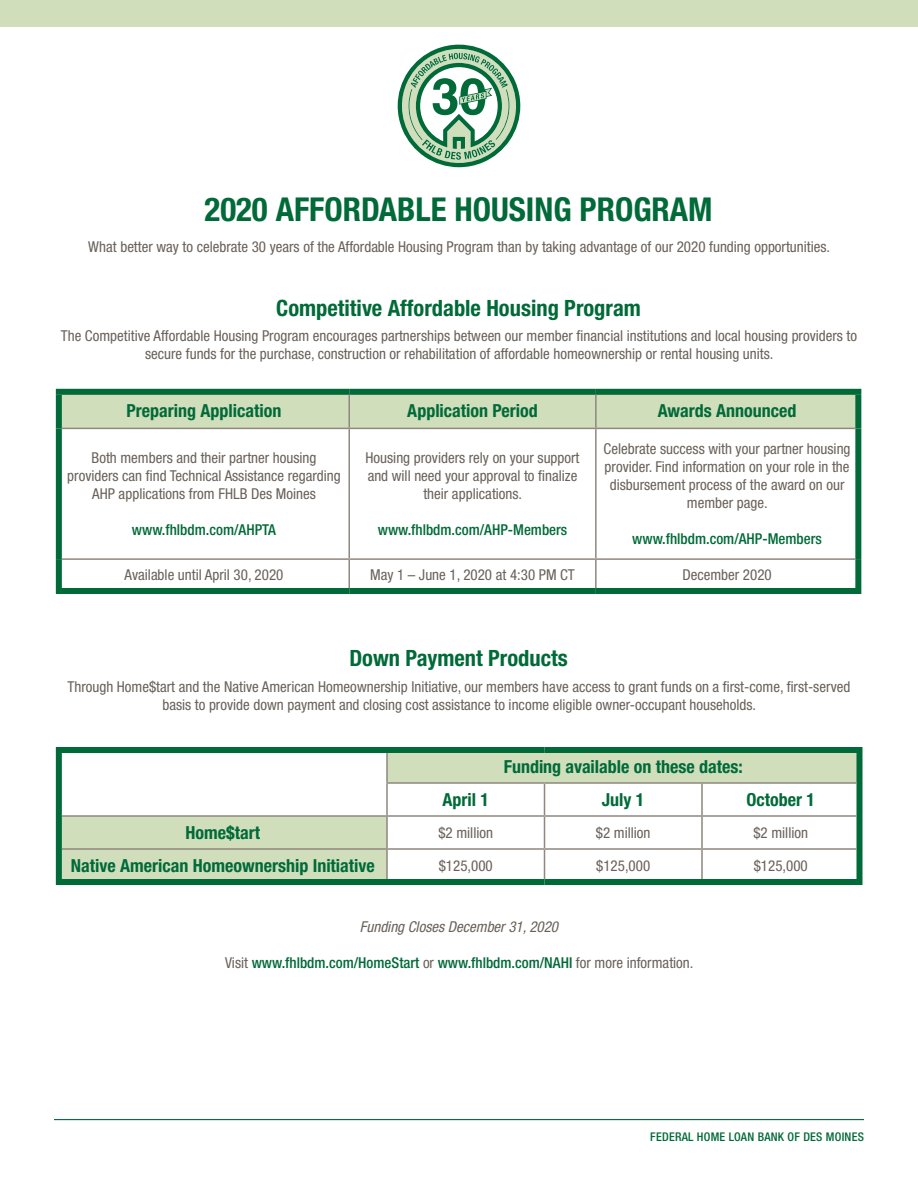
<style>
.page{position:relative;width:918px;height:1188px;background:#fff}
.page>*{position:absolute;margin:0;border:0;box-sizing:border-box;transform-origin:0 0}
.t1{font:700 condensed 33px "Helvetica Neue LT Std";color:#006a38}
.t2{font:700 condensed 22.5px "Helvetica Neue LT Std";color:#006a38}
.t3{font:700 condensed 18px "Helvetica Neue LT Std";color:#006a38}
.t4{font:condensed 15px/18px "Helvetica Neue LT Std";color:#696159;text-align:center}
.t5{font:500 condensed 15px "Helvetica Neue LT Std";color:#006a38}
.t6{font:italic condensed 15px "Helvetica Neue LT Std";color:#696159}
.t7{font:500 condensed 12px "Helvetica Neue LT Std";letter-spacing:.02em;color:#006a38}
.s1{font-weight:400;color:#696159}
</style>
<div class="page">
<div style="left:0;top:0;width:918px;height:26px;background:#d0debc"></div>
<svg style="left:397px;top:44px;width:124px;height:124px"></svg>
<hr style="left:54px;top:1119px;width:810px;height:1px;background:#006a38">
<div style="left:62px;top:395px;width:793px;height:33px;background:#d0debc"></div>
<div style="left:56px;top:389px;width:293px;height:6px;background:#006a38"></div>
<div style="left:56px;top:395px;width:6px;height:33px;background:#006a38"></div>
<div style="left:349px;top:389px;width:247px;height:6px;background:#006a38"></div>
<div style="left:596px;top:389px;width:265px;height:6px;background:#006a38"></div>
<div style="left:855px;top:395px;width:6px;height:33px;background:#006a38"></div>
<div style="left:56px;top:428px;width:6px;height:131px;background:#006a38"></div>
<div style="left:855px;top:428px;width:6px;height:131px;background:#006a38"></div>
<div style="left:56px;top:559px;width:6px;height:29px;background:#006a38"></div>
<div style="left:855px;top:559px;width:6px;height:29px;background:#006a38"></div>
<div style="left:56px;top:588px;width:293px;height:6px;background:#006a38"></div>
<div style="left:349px;top:588px;width:247px;height:6px;background:#006a38"></div>
<div style="left:596px;top:588px;width:265px;height:6px;background:#006a38"></div>
<hr style="left:348px;top:395px;width:2px;height:33px;background:#8f8780">
<hr style="left:595px;top:395px;width:2px;height:33px;background:#8f8780">
<hr style="left:62px;top:428px;width:287px;height:1px;background:#8f8780">
<hr style="left:349px;top:428px;width:247px;height:1px;background:#8f8780">
<hr style="left:348px;top:429px;width:2px;height:129px;background:#8f8780">
<hr style="left:596px;top:428px;width:259px;height:1px;background:#8f8780">
<hr style="left:595px;top:429px;width:2px;height:129px;background:#8f8780">
<hr style="left:62px;top:558px;width:287px;height:2px;background:#8f8780">
<hr style="left:349px;top:558px;width:247px;height:2px;background:#8f8780">
<hr style="left:348px;top:560px;width:2px;height:28px;background:#8f8780">
<hr style="left:596px;top:558px;width:259px;height:2px;background:#8f8780">
<hr style="left:595px;top:560px;width:2px;height:28px;background:#8f8780">
<svg style="left:62px;top:753px;width:794px;height:126px"></svg>
<div style="left:56px;top:747px;width:331px;height:6px;background:#006a38"></div>
<div style="left:56px;top:753px;width:6px;height:30px;background:#006a38"></div>
<div style="left:387px;top:747px;width:157px;height:6px;background:#006a38"></div>
<div style="left:544px;top:747px;width:158px;height:6px;background:#006a38"></div>
<div style="left:702px;top:747px;width:160px;height:6px;background:#006a38"></div>
<div style="left:856px;top:753px;width:6px;height:30px;background:#006a38"></div>
<div style="left:56px;top:783px;width:6px;height:33px;background:#006a38"></div>
<div style="left:856px;top:783px;width:6px;height:33px;background:#006a38"></div>
<div style="left:56px;top:816px;width:6px;height:33px;background:#006a38"></div>
<div style="left:856px;top:816px;width:6px;height:33px;background:#006a38"></div>
<div style="left:56px;top:849px;width:6px;height:30px;background:#006a38"></div>
<div style="left:856px;top:849px;width:6px;height:30px;background:#006a38"></div>
<div style="left:56px;top:879px;width:331px;height:6px;background:#006a38"></div>
<div style="left:387px;top:879px;width:157px;height:6px;background:#006a38"></div>
<div style="left:544px;top:879px;width:158px;height:6px;background:#006a38"></div>
<div style="left:702px;top:879px;width:160px;height:6px;background:#006a38"></div>
<hr style="left:386px;top:753px;width:2px;height:29px;background:#8f8780">
<hr style="left:386px;top:782px;width:158px;height:2px;background:#8f8780">
<hr style="left:386px;top:784px;width:2px;height:31px;background:#8f8780">
<hr style="left:544px;top:782px;width:158px;height:2px;background:#8f8780">
<hr style="left:544px;top:784px;width:1px;height:31px;background:#8f8780">
<hr style="left:702px;top:782px;width:154px;height:2px;background:#8f8780">
<hr style="left:701px;top:784px;width:2px;height:31px;background:#8f8780">
<hr style="left:62px;top:815px;width:325px;height:2px;background:#8f8780">
<hr style="left:387px;top:815px;width:157px;height:2px;background:#8f8780">
<hr style="left:386px;top:817px;width:2px;height:31px;background:#8f8780">
<hr style="left:544px;top:815px;width:158px;height:2px;background:#8f8780">
<hr style="left:544px;top:817px;width:1px;height:31px;background:#8f8780">
<hr style="left:702px;top:815px;width:154px;height:2px;background:#8f8780">
<hr style="left:701px;top:817px;width:2px;height:31px;background:#8f8780">
<hr style="left:62px;top:848px;width:325px;height:2px;background:#8f8780">
<hr style="left:387px;top:848px;width:157px;height:2px;background:#8f8780">
<hr style="left:386px;top:850px;width:2px;height:29px;background:#8f8780">
<hr style="left:544px;top:848px;width:158px;height:2px;background:#8f8780">
<svg style="left:544px;top:850px;width:1px;height:29px"></svg>
<hr style="left:702px;top:848px;width:154px;height:2px;background:#8f8780">
<hr style="left:701px;top:850px;width:2px;height:29px;background:#8f8780">
<p class="t1" style="left:205px;top:189px;width:510px">2020 AFFORDABLE HOUSING PROGRAM</p>
<p class="t4" style="left:88px;top:237px;width:743px">What better way to celebrate 30 years of the Affordable Housing Program than by taking advantage of our 2020 funding opportunities.</p>
<p class="t2" style="left:276px;top:294px;width:366px">Competitive Affordable Housing Program</p>
<p class="t4" style="left:61px;top:327px;width:798px">The Competitive Affordable Housing Program encourages partnerships between our member financial institutions and local housing providers to secure funds for the purchase, construction or rehabilitation of affordable homeownership or rental housing units.</p>
<p class="t3" style="left:127px;top:399px;width:156px">Preparing Application</p>
<p class="t3" style="left:407px;top:399px;width:132px">Application Period</p>
<p class="t3" style="left:658px;top:399px;width:140px">Awards Announced</p>
<p class="t4" style="left:67px;top:449px;width:275px">Both members and their partner housing providers can find Technical Assistance regarding<br>AHP applications from FHLB Des Moines</p>
<p class="t5" style="left:132px;top:521px;width:146px">www.fhlbdm.com/AHPTA</p>
<p class="t4" style="left:604px;top:440px;width:248px">Celebrate success with your partner housing provider. Find information on your role in the disbursement process of the award on our member page.</p>
<p class="t5" style="left:632px;top:530px;width:191px">www.fhlbdm.com/AHP-Members</p>
<p class="t4" style="left:366px;top:449px;width:215px">Housing providers rely on your support and will need your approval to finalize their applications.</p>
<p class="t5" style="left:378px;top:521px;width:191px">www.fhlbdm.com/AHP-Members</p>
<p class="t4" style="left:125px;top:566px;width:160px">Available until April 30, 2020</p>
<p class="t4" style="left:370px;top:566px;width:206px">May 1 – June 1, 2020 at 4:30 PM CT</p>
<p class="t4" style="left:682px;top:566px;width:91px">December 2020</p>
<p class="t2" style="left:349px;top:644px;width:220px">Down Payment Products</p>
<p class="t4" style="left:68px;top:677px;width:784px">Through Home$tart and the Native American Homeownership Initiative, our members have access to grant funds on a first-come, first-served basis to provide down payment and closing cost assistance to income eligible owner-occupant households.</p>
<p class="t3" style="left:504px;top:756px;width:241px">Funding available on these dates:</p>
<p class="t3" style="left:442px;top:789px;width:48px">April 1</p>
<p class="t3" style="left:602px;top:789px;width:44px">July 1</p>
<p class="t3" style="left:746px;top:789px;width:70px">October 1</p>
<p class="t3" style="left:186px;top:822px;width:76px">Home$tart</p>
<p class="t4" style="left:438px;top:823px;width:56px">$2 million</p>
<p class="t4" style="left:596px;top:823px;width:56px">$2 million</p>
<p class="t4" style="left:753px;top:823px;width:56px">$2 million</p>
<p class="t3" style="left:71px;top:855px;width:306px">Native American Homeownership Initiative</p>
<p class="t4" style="left:439px;top:856px;width:56px">$125,000</p>
<p class="t4" style="left:596px;top:856px;width:56px">$125,000</p>
<p class="t4" style="left:754px;top:856px;width:55px">$125,000</p>
<p class="t6" style="left:360px;top:918px;width:200px">Funding Closes December 31, 2020</p>
<p class="t5" style="left:225px;top:953px;width:470px"><span class="s1">Visit</span> www.fhlbdm.com/HomeStart <span class="s1">or</span> www.fhlbdm.com/NAHI <span class="s1">for more information.</span></p>
<p class="t7" style="left:650px;top:1129px;width:215px">FEDERAL HOME LOAN BANK OF DES MOINES</p>
</div>
